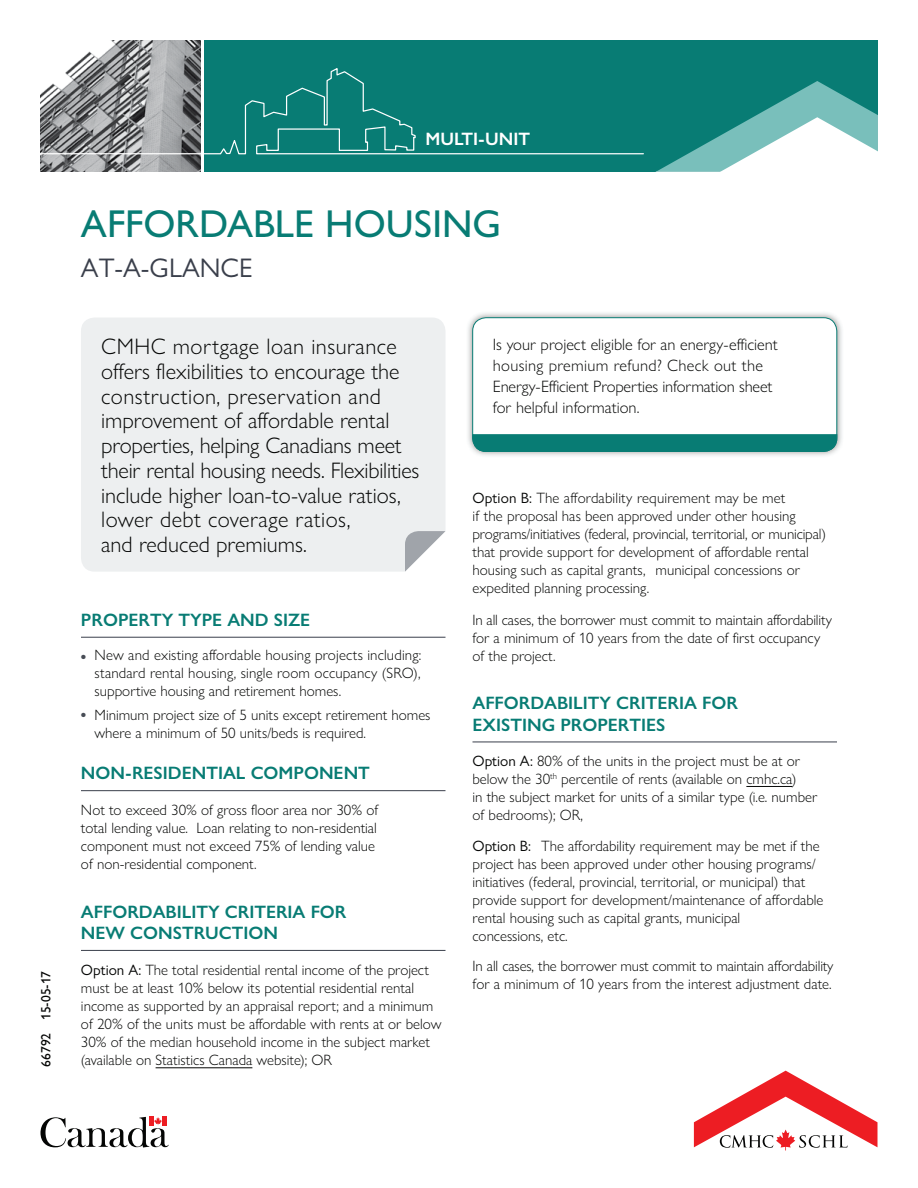
<style>
.page{position:relative;width:918px;height:1188px;background:#fff}
.page>*{position:absolute;margin:0;border:0;box-sizing:border-box;transform-origin:0 0}
.t1{font:500 39px "Gill Sans Nova";color:#087c74}
.t2{font:27px "Gill Sans Nova";color:#3a3f4b}
.t3{font:300 22.5px/24.8px "Gill Sans Nova";color:#040504}
.t4{font:600 18px/21.6px "Gill Sans Nova";color:#087c74}
.t5{font:600 18px "Gill Sans Nova";color:#fff}
.t6{font:300 16.5px/21px "Gill Sans Nova";color:#040504}
.t7{font:300 15px/18px "Gill Sans Nova";color:#040504}
.t8{font:500 13.5px "Gill Sans Nova";color:#040504}
.s1{font-weight:400}
.s2{color:#474c55}
</style>
<div class="page">
<img style="left:468px;top:313px;width:374px;height:143px">
<img style="left:40px;top:40px;width:161px;height:132px">
<div style="left:204px;top:40px;width:674px;height:132px;background:#087c74"></div>
<svg style="left:40px;top:67px;width:604px;height:88px"></svg>
<hr style="left:472px;top:742px;width:365px;height:1px;background:#3a3f4b">
<hr style="left:81px;top:950px;width:365px;height:1px;background:#3a3f4b">
<hr style="left:81px;top:790px;width:365px;height:1px;background:#3a3f4b">
<hr style="left:81px;top:637px;width:365px;height:1px;background:#3a3f4b">
<svg style="left:655px;top:81px;width:223px;height:91px"></svg>
<hr style="left:746px;top:786px;width:46px;height:1px;background:#040504">
<hr style="left:156px;top:1067px;width:96px;height:1px;background:#040504">
<div style="left:81px;top:318px;width:365px;height:254px;background:#edeff0;border-radius:14px"></div>
<svg style="left:405px;top:531px;width:41px;height:41px;background:#d2d4d6"></svg>
<div style="left:473px;top:318px;width:364px;height:133px;background:#fff;border-radius:14px"></div>
<div style="left:473px;top:318px;width:364px;height:134px;border:1px solid #087c74;border-radius:14px"></div>
<div style="left:472px;top:434px;width:365px;height:18px;background:#087c74"></div>
<svg style="left:40px;top:1117px;width:129px;height:31px"></svg>
<svg style="left:694px;top:1071px;width:184px;height:80px"></svg>
<p class="t8" style="left:38px;top:1067px;width:97px;rotate:-90deg">66792 15-05-17</p>
<p class="t5" style="left:426px;top:128px;width:106px">MULTI-UNIT</p>
<h2 class="t1" style="left:81px;top:200px;width:422px">AFFORDABLE HOUSING</h2>
<p class="t2" style="left:81px;top:252px;width:173px">AT-A-GLANCE</p>
<p class="t3" style="left:101px;top:337px;width:320px">CMHC mortgage loan insurance offers flexibilities to encourage the construction, preservation and improvement of affordable rental properties, helping Canadians meet their rental housing needs. Flexibilities include higher loan-to-value ratios, lower debt coverage ratios,<br>and reduced premiums.</p>
<p class="t6" style="left:493px;top:336px;width:287px">Is your project eligible for an energy-efficient housing premium refund? Check out the Energy-Efficient Properties information sheet for helpful information.</p>
<p class="t7" style="left:473px;top:491px;width:355px"><span class="s1">Option B:</span> The affordability requirement may be met<br>if the proposal has been approved under other housing programs/initiatives (federal, provincial, territorial, or municipal) that provide support for development of affordable rental housing such as capital grants, municipal concessions or expedited planning processing.</p>
<p class="t7" style="left:473px;top:612px;width:361px">In all cases, the borrower must commit to maintain affordability for a minimum of 10 years from the date of first occupancy of the project.</p>
<h3 class="t4" style="left:473px;top:692px;width:267px">AFFORDABILITY CRITERIA FOR<br>EXISTING PROPERTIES</h3>
<p class="t7" style="left:473px;top:754px;width:346px"><span class="s1">Option A:</span> 80% of the units in the project must be at or below the 30<sup>th</sup> percentile of rents (available on cmhc.ca)<br>in the subject market for units of a similar type (i.e. number of bedrooms); OR,</p>
<p class="t7" style="left:473px;top:839px;width:353px"><span class="s1">Option B:</span> The affordability requirement may be met if the project has been approved under other housing programs/ initiatives (federal, provincial, territorial, or municipal) that provide support for development/maintenance of affordable rental housing such as capital grants, municipal<br>concessions, etc.</p>
<p class="t7" style="left:473px;top:959px;width:363px">In all cases, the borrower must commit to maintain affordability for a minimum of 10 years from the interest adjustment date.</p>
<h3 class="t4" style="left:81px;top:609px;width:231px">PROPERTY TYPE AND SIZE</h3>
<p class="t7" style="left:94px;top:648px;width:328px;text-align:justify;text-indent:-13px"><span class="s2">●</span> New and existing affordable housing projects including: standard rental housing, single room occupancy (SRO), supportive housing and retirement homes.</p>
<p class="t7" style="left:94px;top:707px;width:338px;text-indent:-13px"><sup>●</sup> Minimum project size of 5 units except retirement homes where a minimum of 50 units/beds is required.</p>
<h3 class="t4" style="left:81px;top:762px;width:290px">NON-RESIDENTIAL COMPONENT</h3>
<p class="t7" style="left:81px;top:803px;width:299px">Not to exceed 30% of gross floor area nor 30% of total lending value. Loan relating to non-residential component must not exceed 75% of lending value of non-residential component.</p>
<h3 class="t4" style="left:81px;top:901px;width:267px">AFFORDABILITY CRITERIA FOR<br>NEW CONSTRUCTION</h3>
<p class="t7" style="left:81px;top:962px;width:359px"><span class="s1">Option A:</span> The total residential rental income of the project must be at least 10% below its potential residential rental income as supported by an appraisal report; and a minimum of 20% of the units must be affordable with rents at or below 30% of the median household income in the subject market (available on Statistics Canada website); OR</p>
</div>
